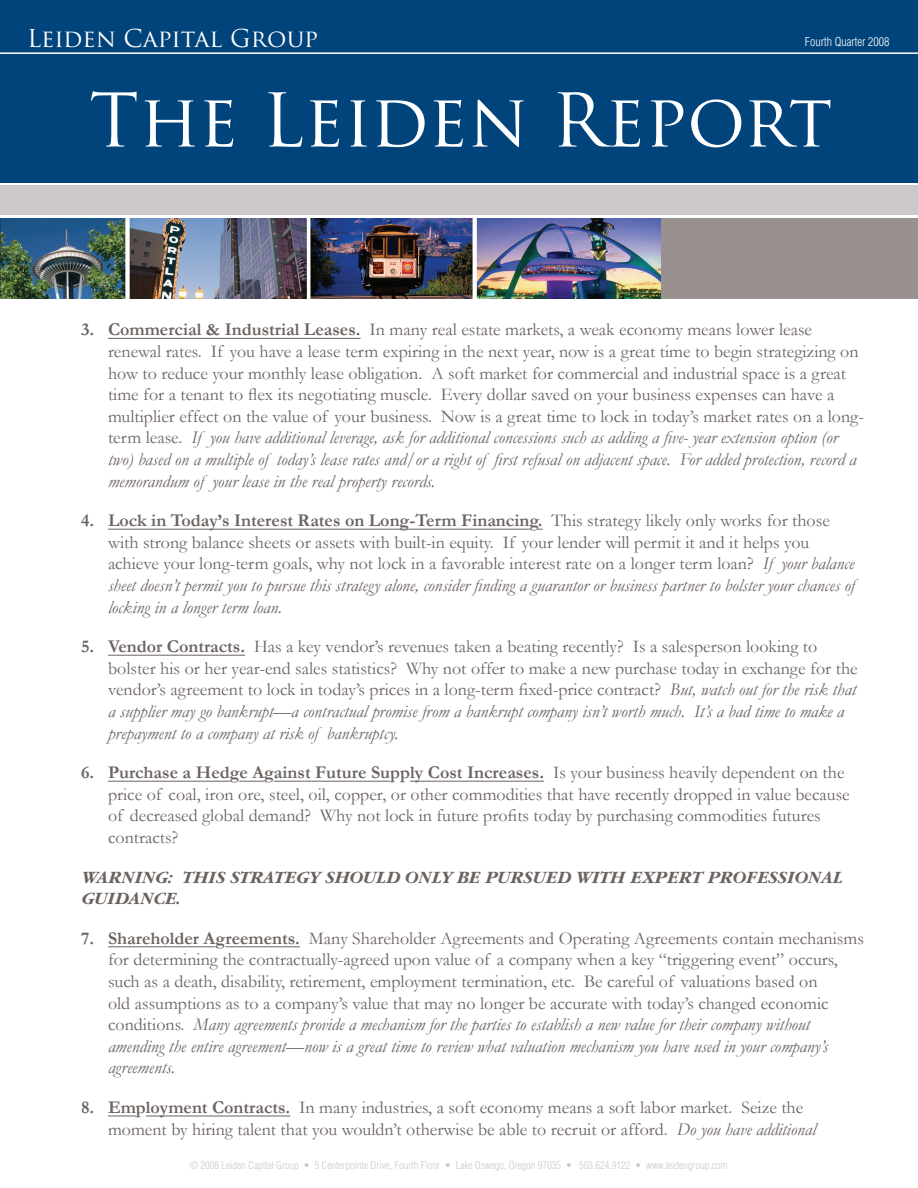
<style>
.page{position:relative;width:918px;height:1188px;background:#fff}
.page>*{position:absolute;margin:0;border:0;box-sizing:border-box;transform-origin:0 0}
.t1{font:72px "Trajan Pro";color:#fff}
.t2{font:24px "Trajan Pro";color:#fff}
.t3{font:18px/21.6px "Garamond";color:#6b6360}
.t4{font:italic 700 18px/21.6px "Garamond";color:#6b6360}
.t5{font:300 condensed 12px "Helvetica";color:#fff}
.t6{font:300 condensed 10.5px "Helvetica";color:#cdc9c8}
.s1{font-weight:700}
.s2{font-style:italic}
</style>
<div class="page">
<div style="left:0;top:0;width:918px;height:182px;background:#00447b"></div>
<hr style="left:0;top:52px;width:918px;height:2px;background:#fff">
<img style="left:0;top:218px;width:662px;height:81px">
<div style="left:0;top:185px;width:918px;height:30px;background:#cdc9c8"></div>
<div style="left:662px;top:219px;width:256px;height:80px;background:#999190"></div>
<hr style="left:108px;top:338px;width:253px;height:1px;background:#6b6360">
<hr style="left:108px;top:529px;width:421px;height:1px;background:#6b6360">
<hr style="left:108px;top:655px;width:137px;height:1px;background:#6b6360">
<hr style="left:108px;top:781px;width:122px;height:1px;background:#6b6360">
<svg style="left:239px;top:781px;width:25px;height:1px"></svg>
<hr style="left:274px;top:781px;width:116px;height:1px;background:#6b6360">
<hr style="left:410px;top:781px;width:134px;height:1px;background:#6b6360">
<hr style="left:108px;top:946px;width:107px;height:1px;background:#6b6360">
<hr style="left:225px;top:946px;width:75px;height:1px;background:#6b6360">
<svg style="left:108px;top:1116px;width:28px;height:1px"></svg>
<hr style="left:146px;top:1116px;width:144px;height:1px;background:#6b6360">
<h2 class="t2" style="left:27px;top:23px;width:293px">Leiden Capital Group</h2>
<p class="t5" style="left:805px;top:34px;width:86px">Fourth Quarter 2008</p>
<h1 class="t1" style="left:89px;top:75px;width:745px">The Leiden Report</h1>
<p class="t3" style="left:108px;top:319px;width:757px;text-indent:-27px"><span class="s1">3. Commercial &amp; Industrial Leases.</span> In many real estate markets, a weak economy means lower lease renewal rates. If you have a lease term expiring in the next year, now is a great time to begin strategizing on how to reduce your monthly lease obligation. A soft market for commercial and industrial space is a great time for a tenant to flex its negotiating muscle. Every dollar saved on your business expenses can have a multiplier effect on the value of your business. Now is a great time to lock in today’s market rates on a long&shy;term lease. <span class="s2">If you have additional leverage, ask for additional concessions such as adding a five- year extension option (or two) based on a multiple of today’s lease rates and/or a right of first refusal on adjacent space. For added protection, record a memorandum of your lease in the real property records.</span></p>
<p class="t3" style="left:108px;top:510px;width:748px;text-indent:-27px"><span class="s1">4. Lock in Today’s Interest Rates on Long-Term Financing.</span> This strategy likely only works for those with strong balance sheets or assets with built-in equity. If your lender will permit it and it helps you achieve your long-term goals, why not lock in a favorable interest rate on a longer term loan? <span class="s2">If your balance sheet doesn’t permit you to pursue this strategy alone, consider finding a guarantor or business partner to bolster your chances of locking in a longer term loan.</span></p>
<p class="t3" style="left:108px;top:636px;width:751px;text-indent:-27px"><span class="s1">5. Vendor Contracts.</span> Has a key vendor’s revenues taken a beating recently? Is a salesperson looking to bolster his or her year-end sales statistics? Why not offer to make a new purchase today in exchange for the vendor’s agreement to lock in today’s prices in a long-term fixed-price contract? <span class="s2">But, watch out for the risk that a supplier may go bankrupt—a contractual promise from a bankrupt company isn’t worth much. It’s a bad time to make a prepayment to a company at risk of bankruptcy.</span></p>
<p class="t3" style="left:108px;top:762px;width:743px;text-indent:-27px"><span class="s1">6. Purchase a Hedge Against Future Supply Cost Increases.</span> Is your business heavily dependent on the price of coal, iron ore, steel, oil, copper, or other commodities that have recently dropped in value because of decreased global demand? Why not lock in future profits today by purchasing commodities futures contracts?</p>
<p class="t4" style="left:81px;top:866px;width:763px">WARNING: THIS STRATEGY SHOULD ONLY BE PURSUED WITH EXPERT PROFESSIONAL<br>GUIDANCE.</p>
<p class="t3" style="left:108px;top:927px;width:757px;text-indent:-27px"><span class="s1">7. Shareholder Agreements.</span> Many Shareholder Agreements and Operating Agreements contain mechanisms for determining the contractually-agreed upon value of a company when a key “triggering event” occurs, such as a death, disability, retirement, employment termination, etc. Be careful of valuations based on<br>old assumptions as to a company’s value that may no longer be accurate with today’s changed economic conditions. <span class="s2">Many agreements provide a mechanism for the parties to establish a new value for their company without amending the entire agreement—now is a great time to review what valuation mechanism you have used in your company’s agreements.</span></p>
<p class="t3" style="left:108px;top:1096px;width:710px;text-indent:-27px"><span class="s1">8. Employment Contracts.</span> In many industries, a soft economy means a soft labor market. Seize the moment by hiring talent that you wouldn’t otherwise be able to recruit or afford. <span class="s2">Do you have additional</span></p>
<p class="t6" style="left:190px;top:1159px;width:539px">© 2008 Leiden Capital Group • 5 Centerpointe Drive, Fourth Floor • Lake Oswego, Oregon 97035 • 503.624.9122 • www.leidengroup.com</p>
</div>
